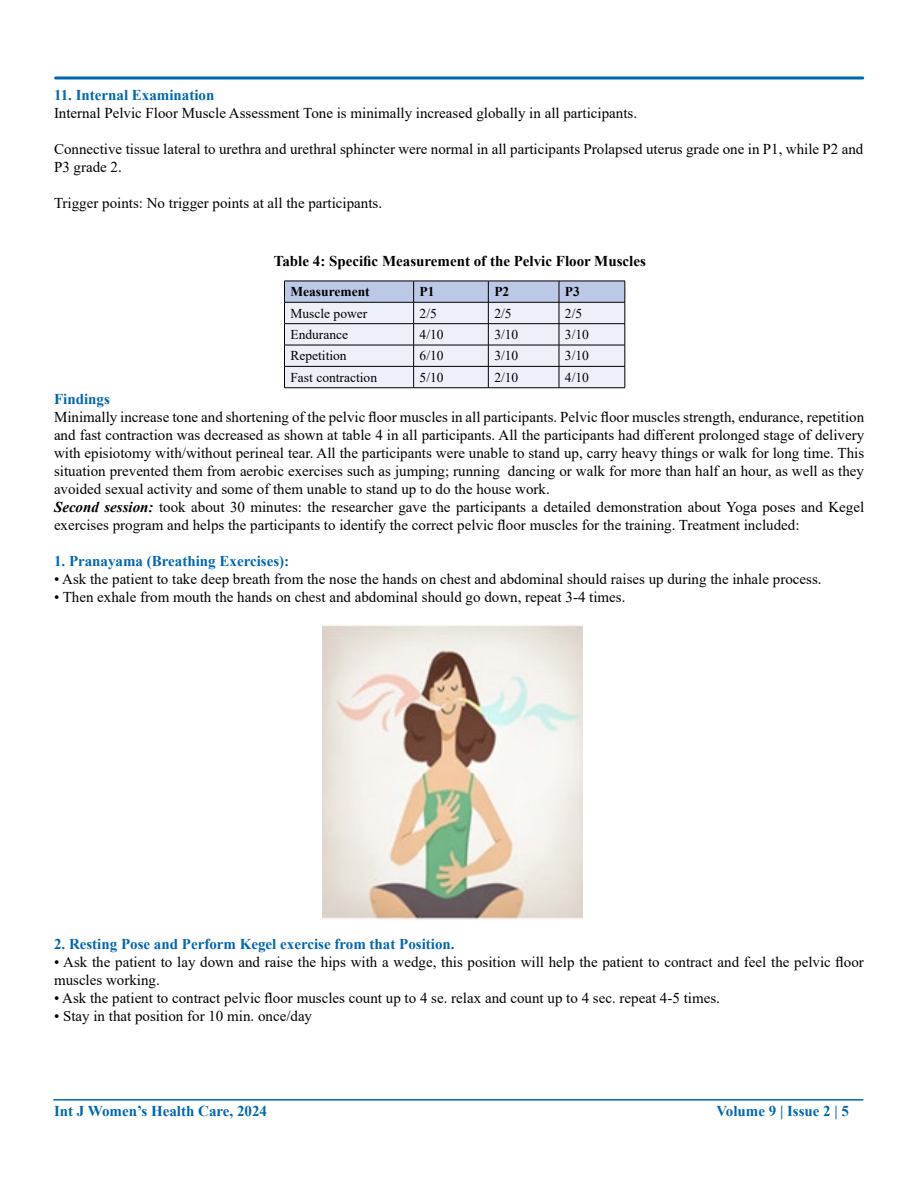
<style>
.page{position:relative;width:918px;height:1188px;background:#fff}
.page>*{position:absolute;margin:0;border:0;box-sizing:border-box;transform-origin:0 0}
.t1{font:15px/18px "Times New Roman";color:#000}
.t2{font:700 15px "Times New Roman";color:#0066b3}
.t3{font:700 15px "Times New Roman";color:#000}
.t4{font:13.5px "Times New Roman";color:#000}
.t5{font:700 13.5px "Times New Roman";color:#000}
.s1{font-weight:700;font-style:italic}
</style>
<div class="page">
<hr style="left:53px;top:1099px;width:810px;height:2px;background:#0066b3">
<div style="left:54px;top:76px;width:810px;height:4px;border:2px solid #0066b3"></div>
<svg style="left:284px;top:281px;width:342px;height:107px;background:#d4d8e4"></svg>
<hr style="left:284px;top:387px;width:130px;height:1px;background:#000">
<hr style="left:414px;top:387px;width:74px;height:1px;background:#000">
<hr style="left:488px;top:387px;width:71px;height:1px;background:#000">
<hr style="left:559px;top:387px;width:66px;height:1px;background:#000">
<img style="left:322px;top:625px;width:261px;height:295px">
<p class="t2" style="left:54px;top:84px;width:162px">11. Internal Examination</p>
<p class="t1" style="left:54px;top:104px;width:585px">Internal Pelvic Floor Muscle Assessment Tone is minimally increased globally in all participants.</p>
<p class="t1" style="left:54px;top:140px;width:811px">Connective tissue lateral to urethra and urethral sphincter were normal in all participants Prolapsed uterus grade one in P1, while P2 and<br>P3 grade 2.</p>
<p class="t1" style="left:54px;top:194px;width:330px">Trigger points: No trigger points at all the participants.</p>
<p class="t3" style="left:274px;top:250px;width:374px">Table 4: Specific Measurement of the Pelvic Floor Muscles</p>
<p class="t5" style="left:290px;top:282px;width:81px">Measurement</p>
<p class="t5" style="left:420px;top:282px;width:16px">P1</p>
<p class="t5" style="left:494px;top:282px;width:16px">P2</p>
<p class="t5" style="left:565px;top:282px;width:16px">P3</p>
<p class="t4" style="left:290px;top:304px;width:78px">Muscle power</p>
<p class="t4" style="left:420px;top:304px;width:19px">2/5</p>
<p class="t4" style="left:494px;top:304px;width:19px">2/5</p>
<p class="t4" style="left:565px;top:304px;width:19px">2/5</p>
<p class="t4" style="left:290px;top:325px;width:59px">Endurance</p>
<p class="t4" style="left:420px;top:325px;width:26px">4/10</p>
<p class="t4" style="left:494px;top:325px;width:26px">3/10</p>
<p class="t4" style="left:565px;top:325px;width:26px">3/10</p>
<p class="t4" style="left:290px;top:346px;width:58px">Repetition</p>
<p class="t4" style="left:420px;top:346px;width:26px">6/10</p>
<p class="t4" style="left:494px;top:346px;width:26px">3/10</p>
<p class="t4" style="left:565px;top:346px;width:26px">3/10</p>
<p class="t4" style="left:290px;top:368px;width:88px">Fast contraction</p>
<p class="t4" style="left:420px;top:368px;width:26px">5/10</p>
<p class="t4" style="left:494px;top:368px;width:26px">2/10</p>
<p class="t4" style="left:565px;top:368px;width:26px">4/10</p>
<p class="t2" style="left:54px;top:389px;width:57px">Findings</p>
<p class="t1" style="left:54px;top:408px;width:812px">Minimally increase tone and shortening of the pelvic floor muscles in all participants. Pelvic floor muscles strength, endurance, repetition and fast contraction was decreased as shown at table 4 in all participants. All the participants had different prolonged stage of delivery with episiotomy with/without perineal tear. All the participants were unable to stand up, carry heavy things or walk for long time. This situation prevented them from aerobic exercises such as jumping; running dancing or walk for more than half an hour, as well as they avoided sexual activity and some of them unable to stand up to do the house work.<br><span class="s1">Second session:</span> took about 30 minutes: the researcher gave the participants a detailed demonstration about Yoga poses and Kegel exercises program and helps the participants to identify the correct pelvic floor muscles for the training. Treatment included:</p>
<p class="t2" style="left:54px;top:551px;width:237px">1. Pranayama (Breathing Exercises):</p>
<p class="t1" style="left:54px;top:570px;width:769px">• Ask the patient to take deep breath from the nose the hands on chest and abdominal should raises up during the inhale process.</p>
<p class="t1" style="left:54px;top:588px;width:573px">• Then exhale from mouth the hands on chest and abdominal should go down, repeat 3-4 times.</p>
<p class="t2" style="left:54px;top:934px;width:402px">2. Resting Pose and Perform Kegel exercise from that Position.</p>
<p class="t1" style="left:54px;top:953px;width:811px">• Ask the patient to lay down and raise the hips with a wedge, this position will help the patient to contract and feel the pelvic floor muscles working.</p>
<p class="t1" style="left:54px;top:989px;width:667px">• Ask the patient to contract pelvic floor muscles count up to 4 se. relax and count up to 4 sec. repeat 4-5 times.</p>
<p class="t1" style="left:54px;top:1007px;width:260px">• Stay in that position for 10 min. once/day</p>
<p class="t2" style="left:54px;top:1100px;width:215px">Int J Women’s Health Care, 2024</p>
<p class="t2" style="left:716px;top:1100px;width:134px">Volume 9 | Issue 2 | 5</p>
</div>
